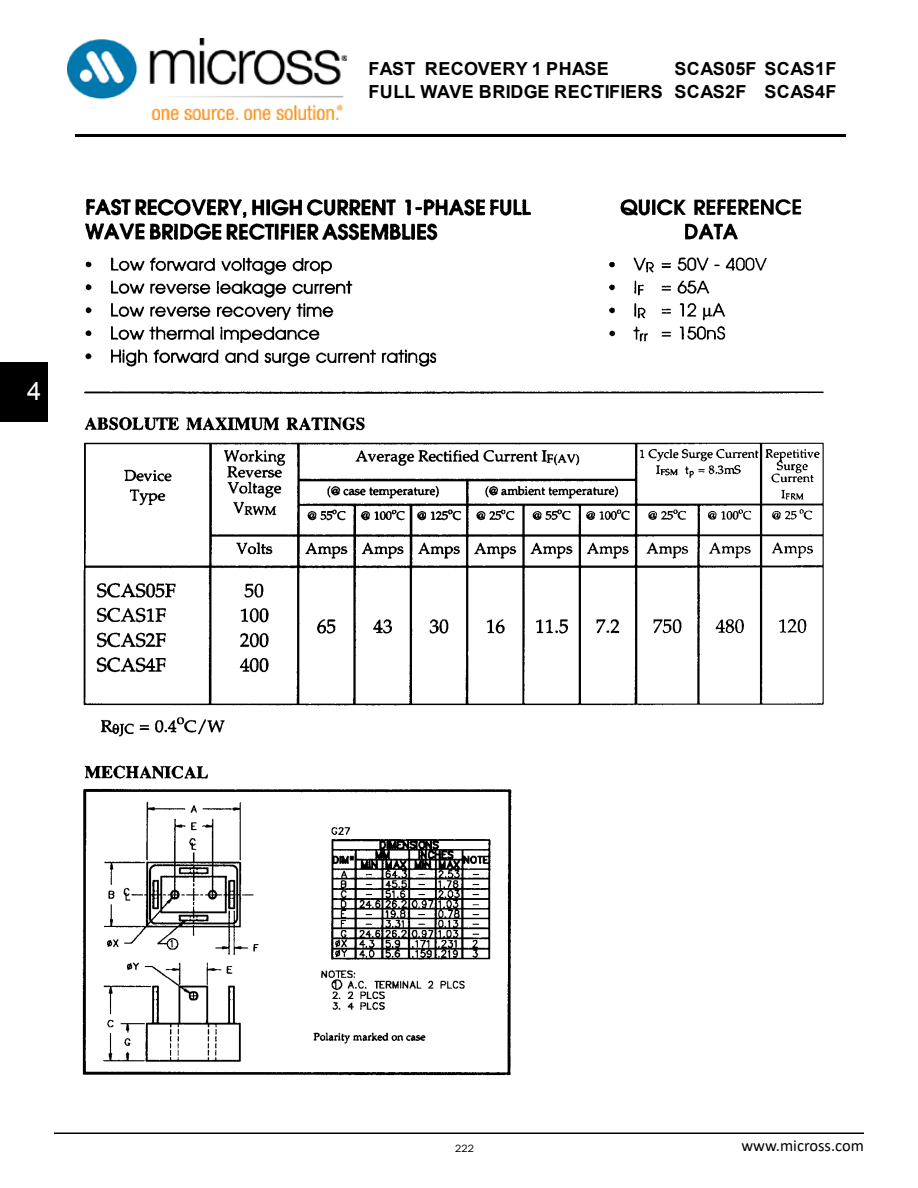
<style>
.page{position:relative;width:918px;height:1188px;background:#fff}
.page>*{position:absolute;margin:0;border:0;box-sizing:border-box;transform-origin:0 0}
.t1{font:25.5px "Arial";color:#fff}
.t2{font:700 18px/22.5px "Arial";letter-spacing:.02em;color:#000}
.t3{font:16.5px "Calibri";color:#000}
.t4{font:10.5px "Arial";color:#000}
.t5{font:10.5px "Franklin Gothic IT Cby BT";color:#000}
</style>
<div class="page">
<hr style="left:54px;top:1133px;width:810px;height:1px;background:#000">
<hr style="left:75px;top:134px;width:771px;height:2px;background:#000">
<img style="left:82px;top:198px;width:742px;height:878px">
<div style="left:0;top:362px;width:47px;height:60px;background:#000"></div>
<img style="left:68px;top:39px;width:279px;height:80px">
<h1 class="t1" style="left:27px;top:374px;width:16px">4</h1>
<p class="t2" style="left:369px;top:58px;width:296px">FAST RECOVERY 1 PHASE<br>FULL WAVE BRIDGE RECTIFIERS</p>
<p class="t2" style="left:675px;top:58px;width:163px">SCAS05F SCAS1F<br>SCAS2F SCAS4F</p>
<p class="t3" style="left:741px;top:1134px;width:124px">www.micross.com</p>
<p class="t5" style="left:455px;top:1142px;width:20px">222</p>
<p class="t4" style="left:776px;top:1141px;width:89px">www.semtech.com</p>
</div>
